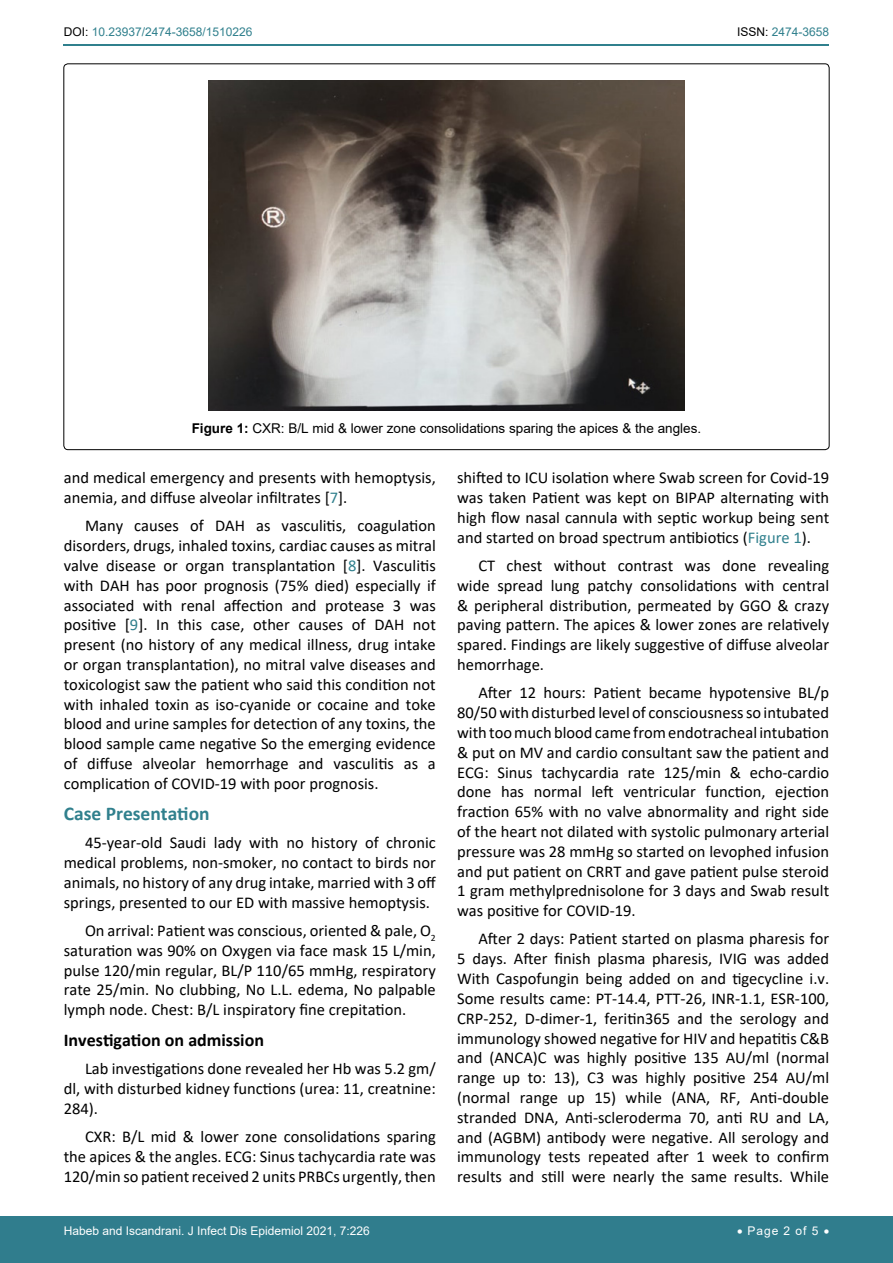
<style>
.page{position:relative;width:893px;height:1263px;background:#fff}
.page>*{position:absolute;margin:0;border:0;box-sizing:border-box;transform-origin:0 0}
.t1{font:700 19.5px "Calibri";color:#30808d}
.t2{font:700 18px "Calibri";color:#000}
.t3{font:16.5px/19.8px "Calibri";color:#000;text-align:justify}
.t4{font:13.5px "Arial";color:#000}
.t5{font:12px "Arial";color:#fff}
.t6{font:12px "Arial";color:#30808d}
.s1{color:#000}
.s2{font-weight:700}
.s3{color:#30808d}
</style>
<div class="page">
<hr style="left:64px;top:45px;width:765px;height:1px;background:#30808d">
<div style="left:0;top:1217px;width:893px;height:46px;background:#307d8d"></div>
<img style="left:209px;top:80px;width:475px;height:330px">
<p class="t6" style="left:64px;top:24px;width:190px"><span class="s1">DOI:</span> 10.23937/2474-3658/1510226</p>
<p class="t6" style="left:737px;top:24px;width:94px"><span class="s1">ISSN:</span> 2474-3658</p>
<p class="t4" style="left:192px;top:419px;width:511px"><span class="s2">Figure 1:</span> CXR: B/L mid &amp; lower zone consolidations sparing the apices &amp; the angles.</p>
<p class="t3" style="left:64px;top:467px;width:374px">and medical emergency and presents with hemoptysis, anemia, and diffuse alveolar infiltrates [<span class="s3">7</span>].</p>
<p class="t3" style="left:64px;top:516px;width:374px;text-indent:21px">Many causes of DAH as vasculitis, coagulation disorders, drugs, inhaled toxins, cardiac causes as mitral valve disease or organ transplantation [<span class="s3">8</span>]. Vasculitis with DAH has poor prognosis (75% died) especially if associated with renal affection and protease 3 was positive [<span class="s3">9</span>]. In this case, other causes of DAH not present (no history of any medical illness, drug intake or organ transplantation), no mitral valve diseases and toxicologist saw the patient who said this condition not with inhaled toxin as iso-cyanide or cocaine and toke blood and urine samples for detection of any toxins, the blood sample came negative So the emerging evidence of diffuse alveolar hemorrhage and vasculitis as a complication of COVID-19 with poor prognosis.</p>
<p class="t1" style="left:64px;top:800px;width:147px">Case Presentation</p>
<p class="t3" style="left:64px;top:832px;width:374px;text-indent:21px">45-year-old Saudi lady with no history of chronic medical problems, non-smoker, no contact to birds nor animals, no history of any drug intake, married with 3 off springs, presented to our ED with massive hemoptysis.</p>
<p class="t3" style="left:64px;top:920px;width:374px;text-indent:21px">On arrival: Patient was conscious, oriented &amp; pale, O<sub>2 </sub>saturation was 90% on Oxygen via face mask 15 L/min, pulse 120/min regular, BL/P 110/65 mmHg, respiratory rate 25/min. No clubbing, No L.L. edema, No palpable lymph node. Chest: B/L inspiratory fine crepitation.</p>
<p class="t2" style="left:64px;top:1027px;width:202px">Investigation on admission</p>
<p class="t3" style="left:64px;top:1059px;width:374px;text-indent:21px">Lab investigations done revealed her Hb was 5.2 gm/ dl, with disturbed kidney functions (urea: 11, creatnine:<br>284).</p>
<p class="t3" style="left:64px;top:1126px;width:374px;text-indent:21px">CXR: B/L mid &amp; lower zone consolidations sparing the apices &amp; the angles. ECG: Sinus tachycardia rate was 120/min so patient received 2 units PRBCs urgently, then</p>
<p class="t3" style="left:457px;top:467px;width:374px">shifted to ICU isolation where Swab screen for Covid-19 was taken Patient was kept on BIPAP alternating with high flow nasal cannula with septic workup being sent and started on broad spectrum antibiotics (<span class="s3">Figure 1</span>).</p>
<p class="t3" style="left:457px;top:555px;width:374px;text-indent:21px">CT chest without contrast was done revealing wide spread lung patchy consolidations with central &amp; peripheral distribution, permeated by GGO &amp; crazy paving pattern. The apices &amp; lower zones are relatively spared. Findings are likely suggestive of diffuse alveolar hemorrhage.</p>
<p class="t3" style="left:457px;top:682px;width:374px;text-indent:21px">After 12 hours: Patient became hypotensive BL/p 80/50 with disturbed level of consciousness so intubated with too much blood came from endotracheal intubation &amp; put on MV and cardio consultant saw the patient and ECG: Sinus tachycardia rate 125/min &amp; echo-cardio done has normal left ventricular function, ejection fraction 65% with no valve abnormality and right side of the heart not dilated with systolic pulmonary arterial pressure was 28 mmHg so started on levophed infusion and put patient on CRRT and gave patient pulse steroid 1 gram methylprednisolone for 3 days and Swab result was positive for COVID-19.</p>
<p class="t3" style="left:457px;top:929px;width:374px;text-indent:21px">After 2 days: Patient started on plasma pharesis for 5 days. After finish plasma pharesis, IVIG was added With Caspofungin being added on and tigecycline i.v.<br>Some results came: PT-14.4, PTT-26, INR-1.1, ESR-100, CRP-252, D-dimer-1, feritin365 and the serology and immunology showed negative for HIV and hepatitis C&amp;B and (ANCA)C was highly positive 135 AU/ml (normal range up to: 13), C3 was highly positive 254 AU/ml (normal range up 15) while (ANA, RF, Anti-double stranded DNA, Anti-scleroderma 70, anti RU and LA, and (AGBM) antibody were negative. All serology and immunology tests repeated after 1 week to confirm results and still were nearly the same results. While</p>
<p class="t5" style="left:64px;top:1223px;width:308px">Habeb and Iscandrani. J Infect Dis Epidemiol 2021, 7:226</p>
<p class="t5" style="left:737px;top:1223px;width:94px">• Page 2 of 5 •</p>
</div>
